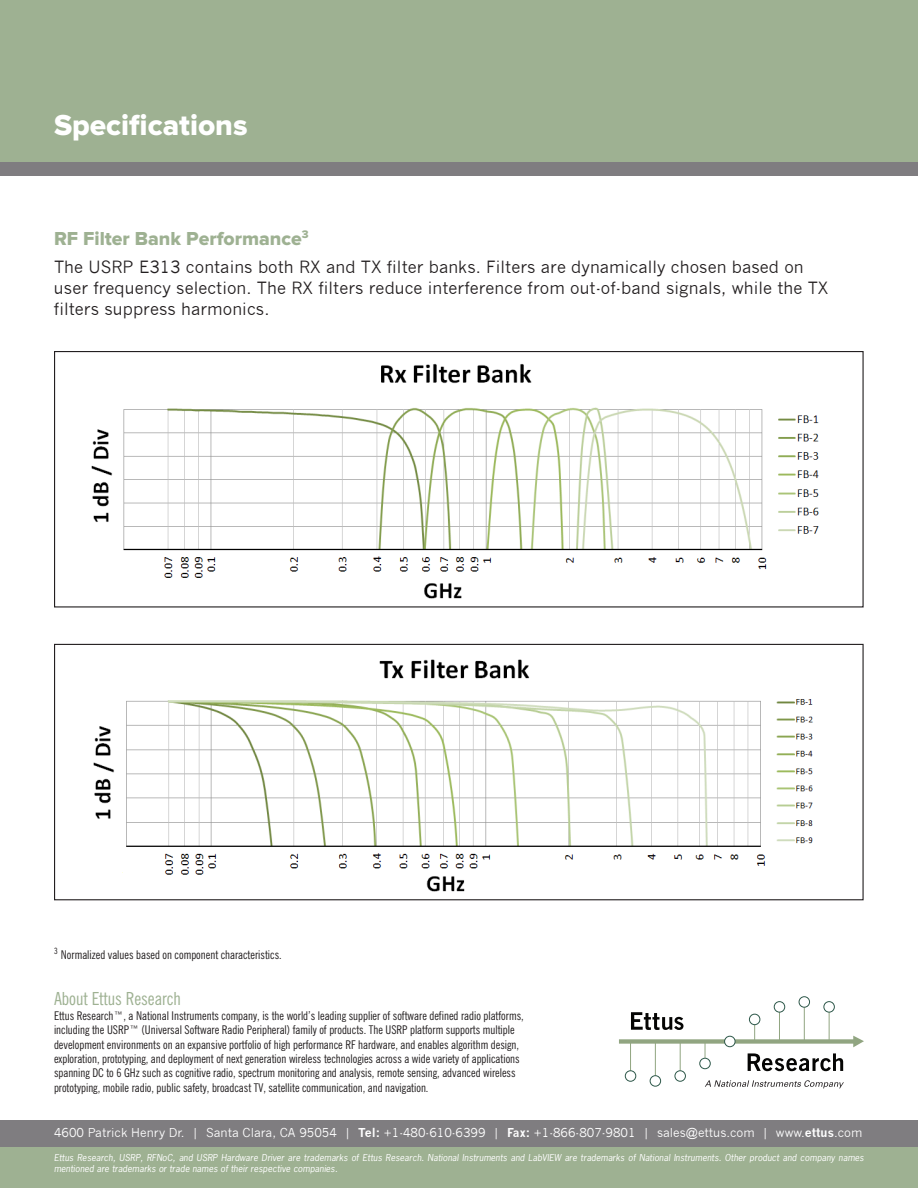
<style>
.page{position:relative;width:918px;height:1188px;background:#fff}
.page>*{position:absolute;margin:0;border:0;box-sizing:border-box;transform-origin:0 0}
.t1{font:30px "Proxima Nova Extrabld";color:#fff}
.t2{font:19.5px "Proxima Nova Extrabld";color:#9eb192}
.t3{font:condensed 18px "News Gothic BT";color:#9eb192}
.t4{font:16.5px/21px "News Gothic";letter-spacing:.005em;color:#231f20}
.t5{font:condensed 12px/14.4px "News Gothic BT";color:#231f20}
.t6{font:12px "News Gothic";color:#fff}
.t7{font:italic 9px/10.8px "News Gothic";letter-spacing:.01em;color:#fff}
.s1{font-weight:700}
</style>
<div class="page">
<div style="left:0;top:0;width:918px;height:176px;background:#7f7d80"></div>
<div style="left:0;top:0;width:918px;height:162px;background:#9eb192"></div>
<div style="left:0;top:1120px;width:918px;height:28px;background:#7f7d80"></div>
<div style="left:674px;top:1070px;width:12px;height:12px;border:1px solid #2e584a;border-radius:50%"></div>
<div style="left:625px;top:1070px;width:11px;height:12px;border:1px solid #2e584a;border-radius:50%"></div>
<hr style="left:655px;top:1042px;width:1px;height:34px;background:#91a581">
<div style="left:650px;top:1075px;width:11px;height:12px;border:1px solid #2e584a;border-radius:50%"></div>
<div style="left:774px;top:1001px;width:11px;height:12px;border:1px solid #2e584a;border-radius:50%"></div>
<div style="left:823px;top:1001px;width:12px;height:12px;border:1px solid #2e584a;border-radius:50%"></div>
<hr style="left:804px;top:1007px;width:1px;height:34px;background:#91a581">
<div style="left:799px;top:996px;width:11px;height:12px;border:1px solid #2e584a;border-radius:50%"></div>
<svg style="left:619px;top:1012px;width:245px;height:59px"></svg>
<svg style="left:705px;top:1080px;width:139px;height:8px"></svg>
<div style="left:0;top:1148px;width:918px;height:40px;background:#9eb192"></div>
<img style="left:91px;top:364px;width:728px;height:235px">
<div style="left:54px;top:351px;width:810px;height:257px;border:1px solid #231f20"></div>
<img style="left:93px;top:659px;width:720px;height:233px">
<div style="left:54px;top:644px;width:810px;height:256px;border:1px solid #231f20"></div>
<p class="t1" style="left:54px;top:111px;width:195px">Specifications</p>
<p class="t2" style="left:54px;top:230px;width:256px">RF Filter Bank Performance<sup>3</sup></p>
<p class="t4" style="left:54px;top:256px;width:776px">The USRP E313 contains both RX and TX filter banks. Filters are dynamically chosen based on user frequency selection. The RX filters reduce interference from out-of-band signals, while the TX filters suppress harmonics.</p>
<p class="t5" style="left:54px;top:948px;width:229px"><sup>3</sup> Normalized values based on component characteristics.</p>
<p class="t3" style="left:54px;top:988px;width:129px">About Ettus Research</p>
<p class="t5" style="left:54px;top:1008px;width:471px">Ettus Research™, a National Instruments company, is the world’s leading supplier of software defined radio platforms, including the USRP™ (Universal Software Radio Peripheral) family of products. The USRP platform supports multiple development environments on an expansive portfolio of high performance RF hardware, and enables algorithm design, exploration, prototyping, and deployment of next generation wireless technologies across a wide variety of applications spanning DC to 6 GHz such as cognitive radio, spectrum monitoring and analysis, remote sensing, advanced wireless prototyping, mobile radio, public safety, broadcast TV, satellite communication, and navigation.</p>
<p class="t6" style="left:54px;top:1126px;width:810px">4600 Patrick Henry Dr. | Santa Clara, CA 95054 | <span class="s1">Tel:</span> +1-480-610-6399 | <span class="s1">Fax:</span> +1-866-807-9801 | sales@ettus.com | www.<span class="s1">ettus</span>.com</p>
<p class="t7" style="left:54px;top:1152px;width:811px">Ettus Research, USRP, RFNoC, and USRP Hardware Driver are trademarks of Ettus Research. National Instruments and LabVIEW are trademarks of National Instruments. Other product and company names mentioned are trademarks or trade names of their respective companies.</p>
</div>
